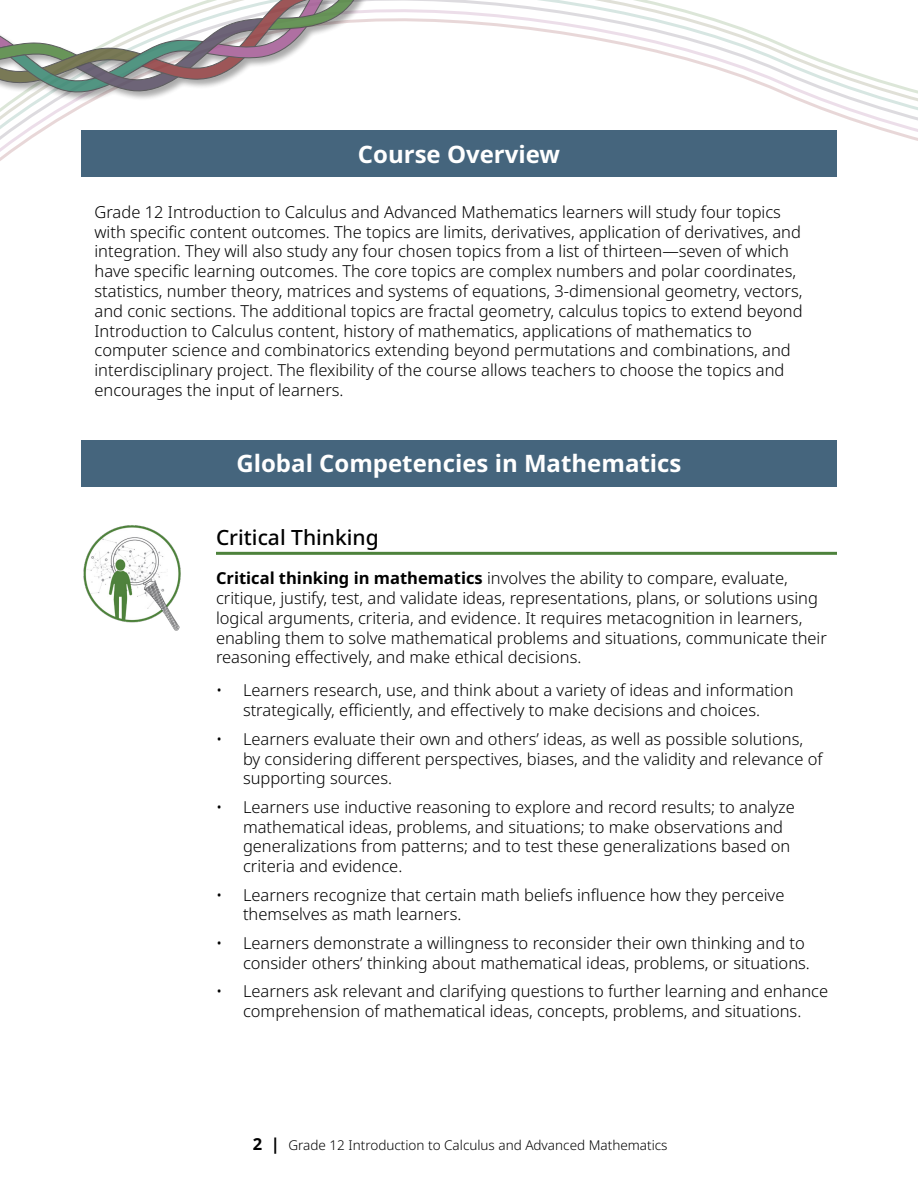
<style>
.page{position:relative;width:918px;height:1188px;background:#fff}
.page>*{position:absolute;margin:0;border:0;box-sizing:border-box;transform-origin:0 0}
.H2_White{font:700 24px "Noto Sans";color:#fff}
.H3_Competency_critical_thinking{font:500 21px "Noto Sans";color:#000}
.Paragraph{font:300 16.5px/19.8px "Noto Sans";color:#000}
.Paragraph_Comepetencies{font:300 16.5px/19.8px "Noto Sans";color:#000}
.t1{font:300 13.5px "Noto Sans";color:#000}
.s1{font-weight:700}
.s2{font-weight:700;font-size:16.5px}
</style>
<div class="page">
<svg style="left:0;top:0;width:918px;height:161px"></svg>
<div style="left:0;top:0;width:515px;height:102px;background:#000;opacity:.4"></div>
<svg style="left:0;top:0;width:407px;height:96px"></svg>
<div style="left:81px;top:130px;width:756px;height:47px;background:#45657d"></div>
<div style="left:81px;top:440px;width:756px;height:46px;background:#45657d"></div>
<hr style="left:216px;top:552px;width:621px;height:3px;background:#4d823c">
<img style="left:83px;top:525px;width:98px;height:106px">
<h2 class="H2_White" style="left:358px;top:137px;width:204px">Course Overview</h2>
<p class="Paragraph" style="left:94px;top:202px;width:710px">Grade 12 Introduction to Calculus and Advanced Mathematics learners will study four topics with specific content outcomes. The topics are limits, derivatives, application of derivatives, and integration. They will also study any four chosen topics from a list of thirteen—seven of which have specific learning outcomes. The core topics are complex numbers and polar coordinates, statistics, number theory, matrices and systems of equations, 3-dimensional geometry, vectors, and conic sections. The additional topics are fractal geometry, calculus topics to extend beyond Introduction to Calculus content, history of mathematics, applications of mathematics to computer science and combinatorics extending beyond permutations and combinations, and interdisciplinary project. The flexibility of the course allows teachers to choose the topics and encourages the input of learners.</p>
<h2 class="H2_White" style="left:236px;top:447px;width:447px">Global Competencies in Mathematics</h2>
<h3 class="H3_Competency_critical_thinking" style="left:216px;top:523px;width:164px">Critical Thinking</h3>
<p class="Paragraph_Comepetencies" style="left:216px;top:569px;width:612px"><span class="s1">Critical thinking in mathematics</span> involves the ability to compare, evaluate, critique, justify, test, and validate ideas, representations, plans, or solutions using logical arguments, criteria, and evidence. It requires metacognition in learners, enabling them to solve mathematical problems and situations, communicate their reasoning effectively, and make ethical decisions.</p>
<p class="Paragraph" style="left:216px;top:681px;width:579px;text-align:center">• Learners research, use, and think about a variety of ideas and information strategically, efficiently, and effectively to make decisions and choices.</p>
<p class="Paragraph" style="left:243px;top:729px;width:581px;text-indent:-27px">• Learners evaluate their own and others’ ideas, as well as possible solutions, by considering different perspectives, biases, and the validity and relevance of supporting sources.</p>
<p class="Paragraph" style="left:243px;top:797px;width:554px;text-indent:-27px">• Learners use inductive reasoning to explore and record results; to analyze mathematical ideas, problems, and situations; to make observations and generalizations from patterns; and to test these generalizations based on criteria and evidence.</p>
<p class="Paragraph" style="left:243px;top:885px;width:543px;text-indent:-27px">• Learners recognize that certain math beliefs influence how they perceive themselves as math learners.</p>
<p class="Paragraph" style="left:243px;top:933px;width:568px;text-indent:-27px">• Learners demonstrate a willingness to reconsider their own thinking and to consider others’ thinking about mathematical ideas, problems, or situations.</p>
<p class="Paragraph" style="left:216px;top:982px;width:614px;text-align:center">• Learners ask relevant and clarifying questions to further learning and enhance comprehension of mathematical ideas, concepts, problems, and situations.</p>
<p class="t1" style="left:253px;top:1135px;width:416px"><span class="s2">2 |</span> Grade 12 Introduction to Calculus and Advanced Mathematics</p>
</div>
